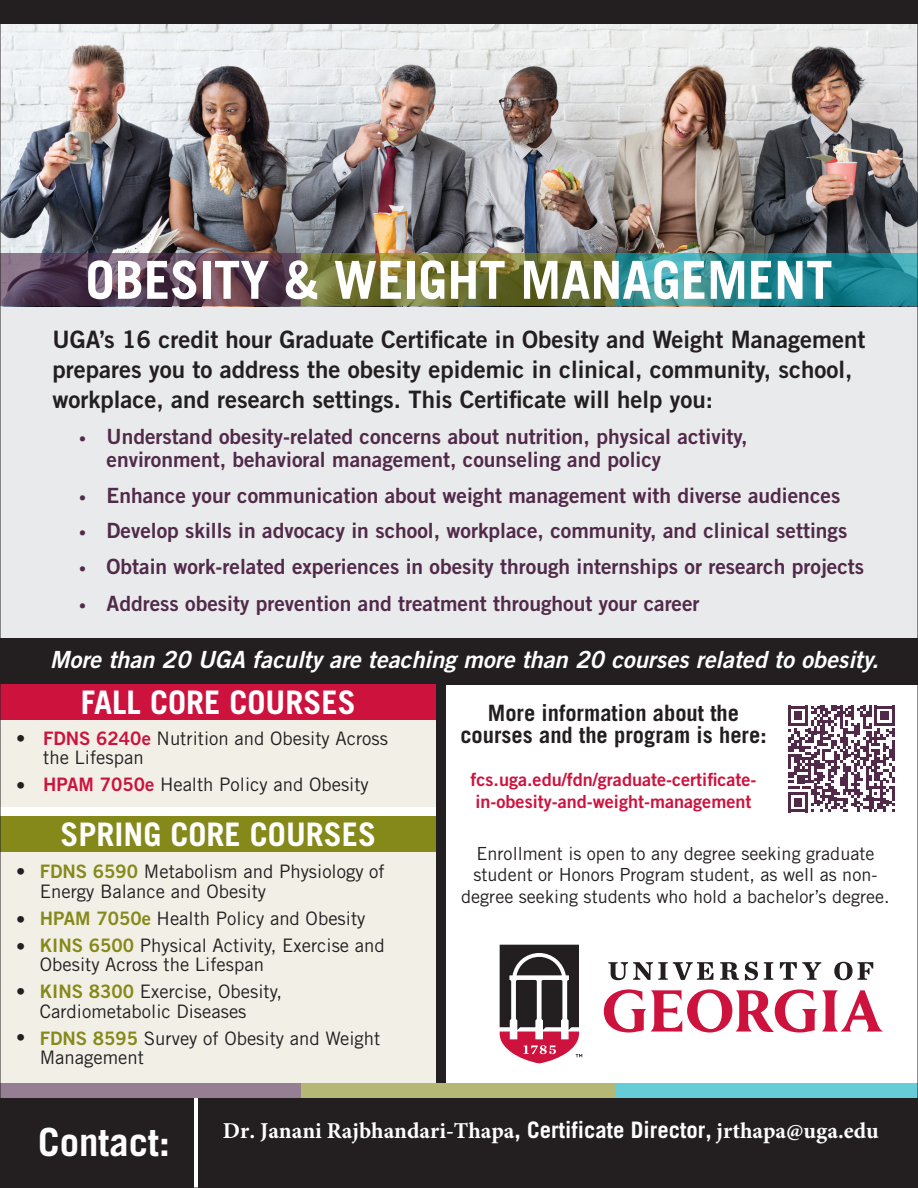
<style>
.page{position:relative;width:918px;height:1188px;background:#fff}
.page>*{position:absolute;margin:0;border:0;box-sizing:border-box;transform-origin:0 0}
.t1{font:700 52.5px "Trade Gothic LT Std";color:#fff}
.t2{font:700 38.85px "Trade Gothic LT Std";color:#fff}
.t3{font:700 32.4px "Trade Gothic LT Std";color:#fff}
.t4{font:24px/30px "Trade Gothic LT Std Bd 2";color:#231f20}
.t5{font:23.7px "Trade Gothic LT Std Bd 2 Obl";color:#fff}
.t6{font:700 22.8px "Minion Pro";color:#fff}
.t7{font:700 22.5px/21.8px "Trade Gothic LT Std";color:#231f20;text-align:center}
.t8{font:21px/23.1px "Trade Gothic LT Std Bd 2";color:#512a4a}
.t9{font:18.6px/27px "Trade Gothic LT Std";color:#231f20}
.t10{font:18.6px/27px "Trade Gothic LT Std Bd 2";color:#231f20}
.t11{font:18px/21.8px "Trade Gothic LT Std";color:#231f20;text-align:center}
.t12{font:18px/21.8px "Trade Gothic LT Std Bd 2";color:#cd123d}
.s1{font-family:"Calibri";font-size:16.5px}
.s2{font-family:"Trade Gothic LT Std Bd 2";color:#cd123d}
.s3{font-family:"Trade Gothic LT Std Bd 2";color:#858919}
.s4{font-family:"Trade Gothic LT Std"}
</style>
<div class="page">
<div style="left:0;top:306px;width:918px;height:332px;background:#e9eaeb"></div>
<div style="left:0;top:638px;width:918px;height:47px;background:#231f20"></div>
<img style="left:2px;top:24px;width:914px;height:230px">
<svg style="left:302px;top:254px;width:314px;height:52px;background:#6f7030"></svg>
<svg style="left:2px;top:254px;width:300px;height:52px;background:#5b4256"></svg>
<svg style="left:616px;top:254px;width:300px;height:52px;background:#2a8e97"></svg>
<div style="left:302px;top:1083px;width:314px;height:15px;background:#b5b875"></div>
<div style="left:0;top:1083px;width:302px;height:15px;background:#967f92"></div>
<div style="left:616px;top:1083px;width:302px;height:15px;background:#66cdd6"></div>
<div style="left:0;top:852px;width:437px;height:231px;background:#f2efe6"></div>
<div style="left:0;top:817px;width:437px;height:35px;background:#858919"></div>
<div style="left:0;top:718px;width:437px;height:88px;background:#f2efe6"></div>
<div style="left:0;top:685px;width:437px;height:35px;background:#cd123d"></div>
<div style="left:0;top:1098px;width:918px;height:90px;background:#231f20"></div>
<hr style="left:195px;top:1098px;width:3px;height:90px;background:#fff">
<svg style="left:604px;top:989px;width:279px;height:44px"></svg>
<svg style="left:608px;top:962px;width:106px;height:18px"></svg>
<svg style="left:720px;top:962px;width:19px;height:18px"></svg>
<svg style="left:745px;top:962px;width:13px;height:18px"></svg>
<svg style="left:764px;top:962px;width:9px;height:18px"></svg>
<svg style="left:780px;top:962px;width:41px;height:18px"></svg>
<svg style="left:834px;top:962px;width:39px;height:18px"></svg>
<svg style="left:499px;top:944px;width:84px;height:120px"></svg>
<div style="left:0;top:0;width:918px;height:24px;background:#231f20"></div>
<div style="left:437px;top:685px;width:9px;height:398px;background:#231f20"></div>
<svg style="left:788px;top:706px;width:106px;height:106px"></svg>
<p class="t10" style="left:16px;top:725px;width:11px">•</p>
<p class="t10" style="left:16px;top:772px;width:11px">•</p>
<p class="t10" style="left:16px;top:858px;width:11px">•</p>
<p class="t10" style="left:16px;top:905px;width:11px">• •</p>
<p class="t10" style="left:16px;top:977px;width:11px">•</p>
<p class="t10" style="left:16px;top:1024px;width:11px">•</p>
<h1 class="t1" style="left:86px;top:248px;width:748px">OBESITY &amp; WEIGHT MANAGEMENT</h1>
<p class="t4" style="left:53px;top:324px;width:814px">UGA’s 16 credit hour Graduate Certificate in Obesity and Weight Management prepares you to address the obesity epidemic in clinical, community, school, workplace, and research settings. This Certificate will help you:</p>
<p class="t8" style="left:107px;top:425px;width:643px;text-indent:-28px"><span class="s1">•</span> Understand obesity-related concerns about nutrition, physical activity, environment, behavioral management, counseling and policy</p>
<p class="t8" style="left:79px;top:483px;width:763px"><span class="s1">•</span> Enhance your communication about weight management with diverse audiences</p>
<p class="t8" style="left:79px;top:519px;width:770px"><span class="s1">•</span> Develop skills in advocacy in school, workplace, community, and clinical settings</p>
<p class="t8" style="left:79px;top:554px;width:787px"><span class="s1">•</span> Obtain work-related experiences in obesity through internships or research projects</p>
<p class="t8" style="left:79px;top:592px;width:623px"><span class="s1">•</span> Address obesity prevention and treatment throughout your career</p>
<p class="t5" style="left:50px;top:645px;width:830px">More than 20 UGA faculty are teaching more than 20 courses related to obesity.</p>
<h3 class="t3" style="left:81px;top:682px;width:276px">FALL CORE COURSES</h3>
<p class="t9" style="left:43px;top:728px;width:346px;line-height:19.5px"><span class="s2">FDNS 6240e</span> Nutrition and Obesity Across the Lifespan</p>
<p class="t9" style="left:43px;top:771px;width:327px"><span class="s2">HPAM 7050e</span> Health Policy and Obesity</p>
<h3 class="t3" style="left:60px;top:814px;width:317px">SPRING CORE COURSES</h3>
<p class="t9" style="left:40px;top:861px;width:346px;line-height:19.5px"><span class="s3">FDNS 6590</span> Metabolism and Physiology of<br>Energy Balance and Obesity</p>
<p class="t9" style="left:40px;top:904px;width:347px"><span class="s3">HPAM 7050e</span> Health Policy and Obesity<br><span class="s3">KINS 6500</span> Physical Activity, Exercise and</p>
<p class="t9" style="left:40px;top:951px;width:244px">Obesity Across the Lifespan<br><span class="s3">KINS 8300</span> Exercise, Obesity,</p>
<p class="t9" style="left:40px;top:997px;width:342px">Cardiometabolic Diseases<br><span class="s3">FDNS 8595</span> Survey of Obesity and Weight</p>
<p class="t9" style="left:40px;top:1044px;width:106px">Management</p>
<p class="t7" style="left:460px;top:702px;width:308px">More information about the courses and the program is here:</p>
<p class="t12" style="left:470px;top:769px;width:288px">fcs.uga.edu/fdn/graduate-certificate&shy;in-obesity-and-weight-management</p>
<p class="t11" style="left:461px;top:842px;width:430px">Enrollment is open to any degree seeking graduate student or Honors Program student, as well as non&shy;degree seeking students who hold a bachelor’s degree.</p>
<h2 class="t2" style="left:38px;top:1118px;width:133px">Contact:</h2>
<p class="t6" style="left:223px;top:1115px;width:657px">Dr. Janani Rajbhandari-Thapa<span class="s4">, Certificate Director,</span> jrthapa@uga.edu</p>
</div>
